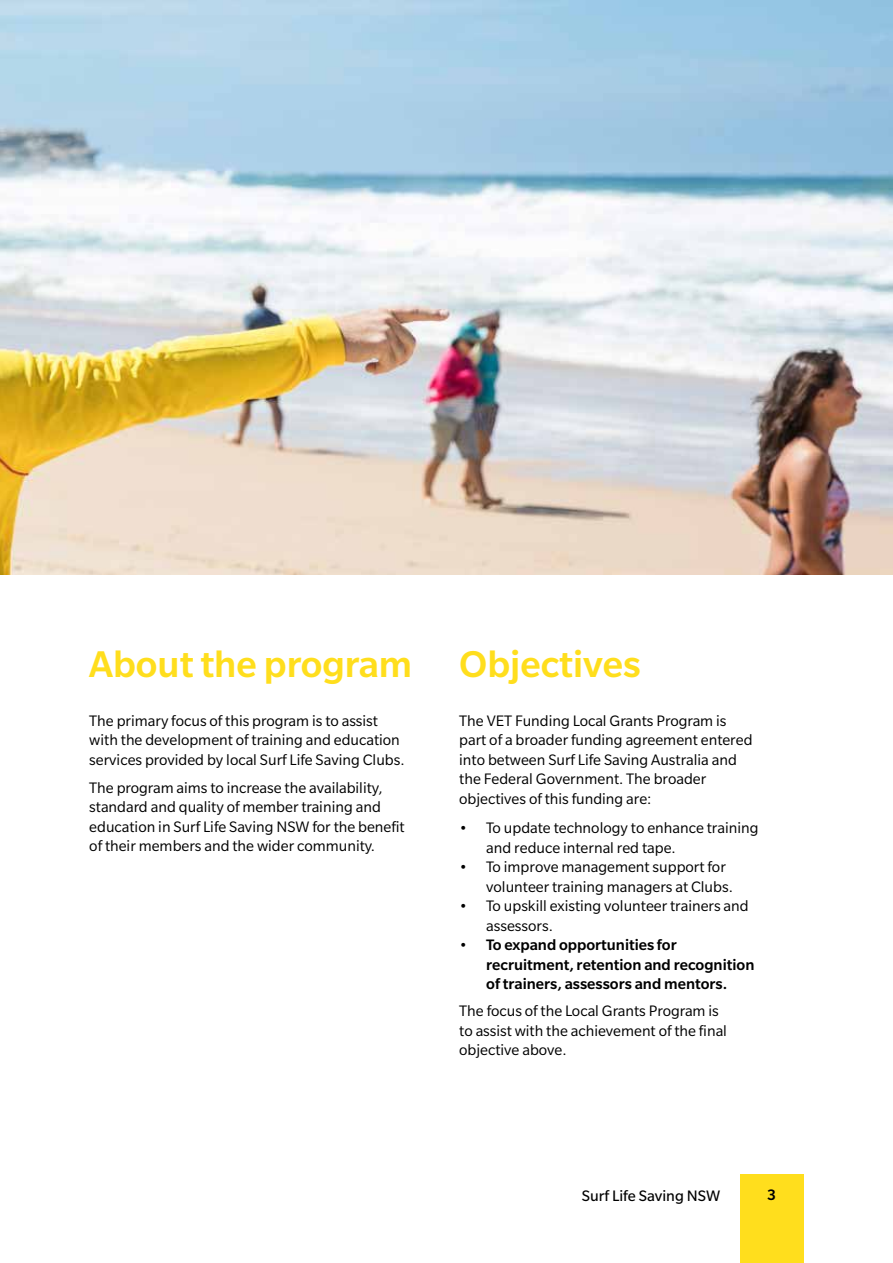
<style>
.page{position:relative;width:893px;height:1263px;background:#fff}
.page>*{position:absolute;margin:0;border:0;box-sizing:border-box;transform-origin:0 0}
.t1{font:500 40.5px "Slate Std";color:#ffde1d}
.t2{font:16.5px/19.5px "Slate Std";color:#000}
.t3{font:500 16.5px/19.5px "Slate Std";color:#000}
.t4{font:16.5px "Slate Std";color:#000}
.s1{font-weight:400}
</style>
<div class="page">
<div style="left:740px;top:1174px;width:64px;height:89px;background:#ffde1d"></div>
<img style="left:0;top:0;width:893px;height:574px">
<h1 class="t1" style="left:89px;top:643px;width:553px">About the program Objectives</h1>
<p class="t2" style="left:459px;top:711px;width:295px">The VET Funding Local Grants Program is part of a broader funding agreement entered into between Surf Life Saving Australia and the Federal Government. The broader objectives of this funding are:</p>
<p class="t2" style="left:486px;top:818px;width:274px;text-indent:-27px">• To update technology to enhance training and reduce internal red tape.</p>
<p class="t2" style="left:486px;top:857px;width:248px;text-indent:-27px">• To improve management support for volunteer training managers at Clubs.</p>
<p class="t2" style="left:486px;top:896px;width:264px;text-indent:-27px">• To upskill existing volunteer trainers and assessors.</p>
<p class="t3" style="left:486px;top:935px;width:270px;text-indent:-27px"><span class="s1">•</span> To expand opportunities for recruitment, retention and recognition of trainers, assessors and mentors.</p>
<p class="t2" style="left:459px;top:1001px;width:269px">The focus of the Local Grants Program is to assist with the achievement of the final objective above.</p>
<p class="t2" style="left:89px;top:711px;width:317px">The primary focus of this program is to assist with the development of training and education services provided by local Surf Life Saving Clubs.</p>
<p class="t2" style="left:89px;top:778px;width:317px">The program aims to increase the availability, standard and quality of member training and education in Surf Life Saving NSW for the benefit of their members and the wider community.</p>
<p class="t4" style="left:582px;top:1187px;width:140px">Surf Life Saving NSW</p>
<p class="t3" style="left:767px;top:1185px;width:11px">3</p>
</div>
